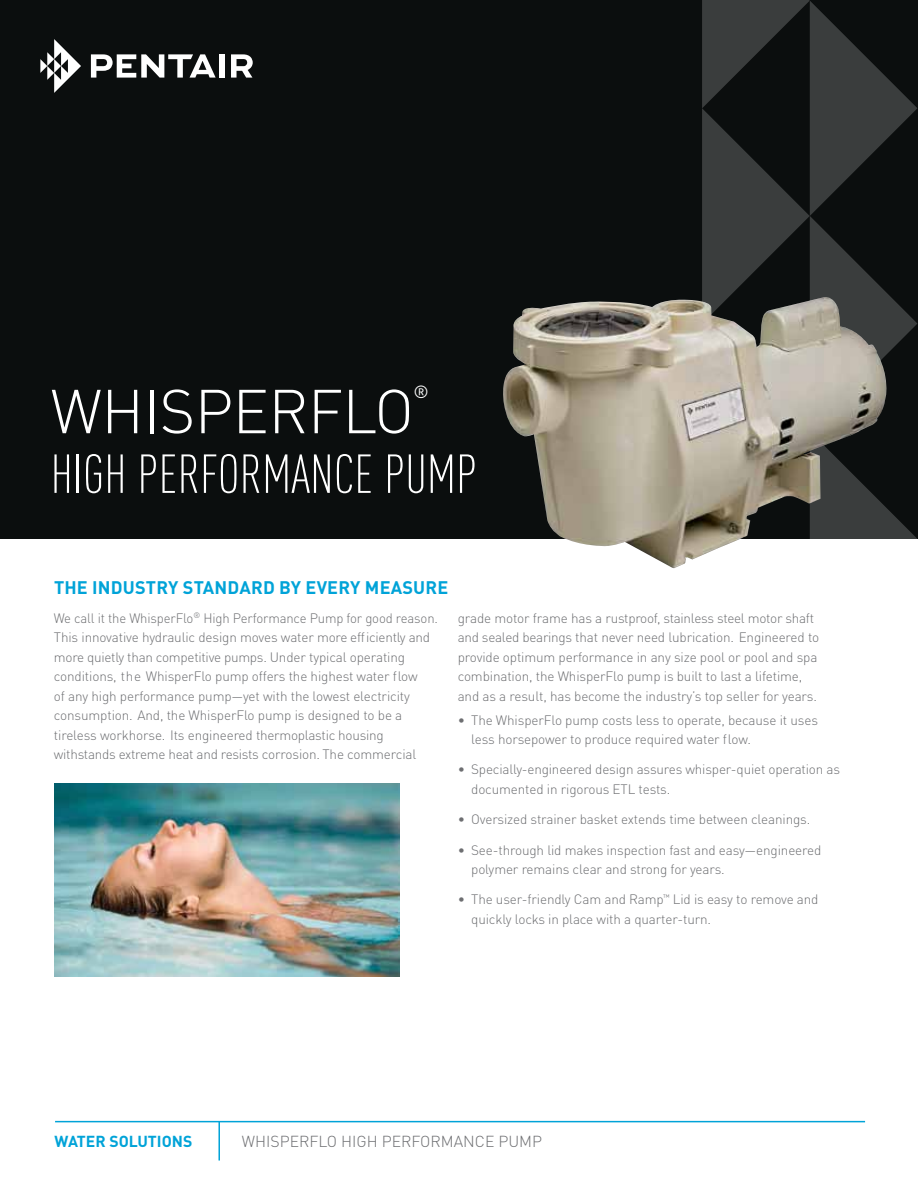
<style>
.page{position:relative;width:918px;height:1188px;background:#fff}
.page>*{position:absolute;margin:0;border:0;box-sizing:border-box;transform-origin:0 0}
.t1{font:300 61.05px "DIN Pro";letter-spacing:-.01em;color:#fff}
.t2{font:300 condensed 54px "DIN Pro";color:#fff}
.t3{font:700 18px "DIN Pro";letter-spacing:.01em;color:#00a3d8}
.t4{font:17.4px "DIN Pro";color:#fff}
.t5{font:300 15.75px "DIN Pro";color:#6d6e71}
.t6{font:700 15.75px "DIN Pro";color:#00a3d8}
.t7{font:300 13.5px/19.5px "DIN Pro";letter-spacing:-.01em;color:#6d6e71}
</style>
<div class="page">
<div style="left:0;top:0;width:918px;height:539px;background:#0b0e0e"></div>
<hr style="left:55px;top:1121px;width:810px;height:1px;background:#00a3d8">
<hr style="left:218px;top:1122px;width:2px;height:39px;background:#00a3d8">
<svg style="left:40px;top:39px;width:41px;height:54px"></svg>
<svg style="left:91px;top:54px;width:125px;height:24px"></svg>
<div style="left:219px;top:54px;width:6px;height:24px;background:#fff"></div>
<svg style="left:231px;top:54px;width:22px;height:24px"></svg>
<svg style="left:702px;top:0;width:215px;height:539px"></svg>
<img style="left:503px;top:297px;width:385px;height:271px">
<img style="left:54px;top:784px;width:346px;height:192px">
<h1 class="t1" style="left:51px;top:364px;width:365px">WHISPERFLO</h1>
<p class="t4" style="left:413px;top:378px;width:17px">®</p>
<h2 class="t2" style="left:51px;top:436px;width:428px">HIGH PERFORMANCE PUMP</h2>
<h3 class="t3" style="left:54px;top:573px;width:396px">The INDUSTRY STANDARD BY EVERY MEASURE</h3>
<p class="t7" style="left:54px;top:607px;width:386px">We call it the WhisperFlo<sup>®</sup> High Performance Pump for good reason.<br>This innovative hydraulic design moves water more efficiently and more quietly than competitive pumps. Under typical operating conditions, the WhisperFlo pump offers the highest water flow<br>of any high performance pump—yet with the lowest electricity consumption. And, the WhisperFlo pump is designed to be a tireless workhorse. Its engineered thermoplastic housing withstands extreme heat and resists corrosion. The commercial</p>
<p class="t7" style="left:458px;top:607px;width:363px">grade motor frame has a rustproof, stainless steel motor shaft and sealed bearings that never need lubrication. Engineered to provide optimum performance in any size pool or pool and spa combination, the WhisperFlo pump is built to last a lifetime, and as a result, has become the industry’s top seller for years.</p>
<p class="t7" style="left:471px;top:709px;width:348px;text-indent:-14px">• The WhisperFlo pump costs less to operate, because it uses less horsepower to produce required water flow.</p>
<p class="t7" style="left:471px;top:759px;width:370px;text-indent:-14px">• Specially-engineered design assures whisper-quiet operation as documented in rigorous ETL tests.</p>
<p class="t7" style="left:458px;top:808px;width:354px">• Oversized strainer basket extends time between cleanings.</p>
<p class="t7" style="left:471px;top:839px;width:352px;text-indent:-14px">• See-through lid makes inspection fast and easy—engineered polymer remains clear and strong for years.</p>
<p class="t7" style="left:471px;top:888px;width:349px;text-indent:-14px">• The user-friendly Cam and Ramp<sup>™</sup> Lid is easy to remove and quickly locks in place with a quarter-turn.</p>
<p class="t6" style="left:54px;top:1128px;width:140px">WATER SOLUTIONS</p>
<p class="t5" style="left:242px;top:1129px;width:302px">WHISPERFLO HIGH PERFORMANCE PUMP</p>
</div>
